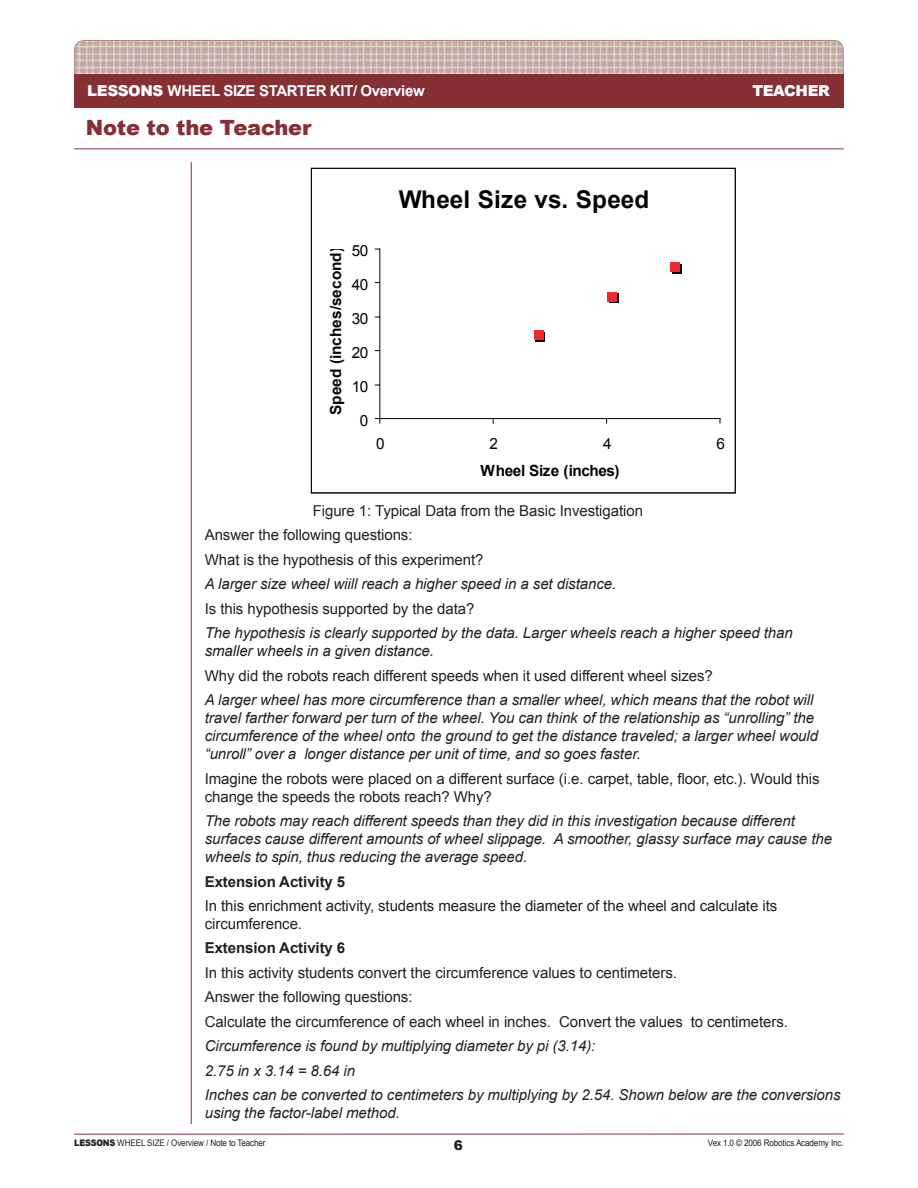
<style>
.page{position:relative;width:918px;height:1188px;background:#fff}
.page>*{position:absolute;margin:0;border:0;box-sizing:border-box;transform-origin:0 0}
.t1{font:700 24.45px "Arial";color:#040503}
.t2{font:900 21px "Arial";letter-spacing:-.01em;color:#843034}
.t3{font:700 15.45px "Arial";letter-spacing:-.025em;color:#040503}
.t4{font:15.45px "Arial";letter-spacing:-.025em;color:#040503}
.t5{font:700 15.3px "Arial";color:#040503}
.t6{font:italic 15px/18px "Arial";letter-spacing:-.005em;color:#231f20}
.t7{font:15px/24.5px "Arial";letter-spacing:-.005em;color:#231f20}
.t8{font:700 15px "Arial";letter-spacing:-.005em;color:#231f20}
.t9{font:700 15px "Arial";letter-spacing:-.025em;color:#fff}
.t10{font:900 15px "Arial";letter-spacing:-.025em;color:#fff}
.t11{font:900 13.5px "Arial";color:#231f20}
.t12{font:9px "Arial";letter-spacing:-.015em;color:#231f20;scale:.9 1}
.s1{font-weight:900}
</style>
<div class="page">
<img style="left:75px;top:40px;width:768px;height:34px">
<div style="left:74px;top:40px;width:770px;height:57px;border:1px solid #b7877b;border-radius:10px"></div>
<div style="left:74px;top:74px;width:770px;height:34px;background:#843034"></div>
<hr style="left:74px;top:148px;width:770px;height:1px;background:#843034">
<hr style="left:74px;top:1134px;width:770px;height:1px;background:#843034">
<hr style="left:191px;top:162px;width:1px;height:962px;background:#843034">
<hr style="left:380px;top:249px;width:1px;height:170px;background:#040503">
<hr style="left:380px;top:418px;width:340px;height:1px;background:#040503">
<svg style="left:375px;top:418px;width:6px;height:5px"></svg>
<div style="left:535px;top:332px;width:10px;height:10px;background:#040503"></div>
<div style="left:672px;top:264px;width:10px;height:10px;background:#040503"></div>
<svg style="left:534px;top:330px;width:10px;height:10px"></svg>
<svg style="left:607px;top:292px;width:12px;height:11px"></svg>
<svg style="left:670px;top:262px;width:11px;height:10px"></svg>
<div style="left:311px;top:168px;width:424px;height:325px;border:1px solid #040503"></div>
<p class="t9" style="left:87px;top:81px;width:339px"><span class="s1">LESSONS</span> WHEEL SIZE STARTER KIT/ Overview</p>
<p class="t10" style="left:752px;top:80px;width:79px">TEACHER</p>
<h2 class="t2" style="left:86px;top:112px;width:227px">Note to the Teacher</h2>
<h1 class="t1" style="left:399px;top:183px;width:252px">Wheel Size vs. Speed</h1>
<p class="t4" style="left:352px;top:241px;width:18px">50</p>
<p class="t5" style="left:326px;top:415px;width:169px;rotate:-90deg">Speed (inches/second)</p>
<p class="t4" style="left:352px;top:274px;width:18px">40</p>
<p class="t4" style="left:352px;top:309px;width:18px">30</p>
<p class="t4" style="left:352px;top:342px;width:18px">20</p>
<p class="t4" style="left:352px;top:377px;width:18px">10</p>
<p class="t4" style="left:360px;top:410px;width:10px">0</p>
<p class="t4" style="left:376px;top:433px;width:10px">0</p>
<p class="t4" style="left:490px;top:433px;width:10px">2</p>
<p class="t4" style="left:603px;top:433px;width:10px">4</p>
<p class="t4" style="left:716px;top:433px;width:10px">6</p>
<p class="t3" style="left:481px;top:460px;width:141px">Wheel Size (inches)</p>
<p class="t7" style="left:205px;top:498px;width:440px;text-indent:108px">Figure 1: Typical Data from the Basic Investigation<br>Answer the following questions:<br>What is the hypothesis of this experiment?</p>
<p class="t6" style="left:205px;top:575px;width:413px">A larger size wheel wiill reach a higher speed in a set distance.</p>
<p class="t7" style="left:205px;top:596px;width:271px">Is this hypothesis supported by the data?</p>
<p class="t6" style="left:205px;top:624px;width:589px">The hypothesis is clearly supported by the data. Larger wheels reach a higher speed than smaller wheels in a given distance.</p>
<p class="t7" style="left:205px;top:663px;width:510px">Why did the robots reach different speeds when it used different wheel sizes?</p>
<p class="t6" style="left:205px;top:691px;width:615px">A larger wheel has more circumference than a smaller wheel, which means that the robot will travel farther forward per turn of the wheel. You can think of the relationship as “unrolling” the circumference of the wheel onto the ground to get the distance traveled; a larger wheel would “unroll” over a longer distance per unit of time, and so goes faster.</p>
<p class="t7" style="left:205px;top:769px;width:616px;line-height:18px">Imagine the robots were placed on a different surface (i.e. carpet, table, floor, etc.). Would this change the speeds the robots reach? Why?</p>
<p class="t6" style="left:205px;top:812px;width:629px">The robots may reach different speeds than they did in this investigation because different surfaces cause different amounts of wheel slippage. A smoother, glassy surface may cause the wheels to spin, thus reducing the average speed.</p>
<p class="t8" style="left:205px;top:871px;width:142px">Extension Activity 5</p>
<p class="t7" style="left:205px;top:897px;width:574px;line-height:18px">In this enrichment activity, students measure the diameter of the wheel and calculate its circumference.</p>
<p class="t8" style="left:205px;top:938px;width:142px">Extension Activity 6</p>
<p class="t7" style="left:205px;top:961px;width:585px">In this activity students convert the circumference values to centimeters.<br>Answer the following questions:<br>Calculate the circumference of each wheel in inches. Convert the values to centimeters.</p>
<p class="t6" style="left:205px;top:1034px;width:637px;line-height:24.5px">Circumference is found by multiplying diameter by pi (3.14):<br>2.75 in x 3.14 = 8.64 in<br>Inches can be converted to centimeters by multiplying by 2.54. Shown below are the conversions</p>
<p class="t6" style="left:205px;top:1104px;width:197px">using the factor-label method.</p>
<p class="t12" style="left:74px;top:1136px;width:214px"><span class="s1">LESSONS</span> WHEEL SIZE / Overview / Note to Teacher</p>
<p class="t11" style="left:454px;top:1135px;width:11px">6</p>
<p class="t12" style="left:708px;top:1136px;width:152px">Vex 1.0 © 2006 Robotics Academy Inc.</p>
</div>
